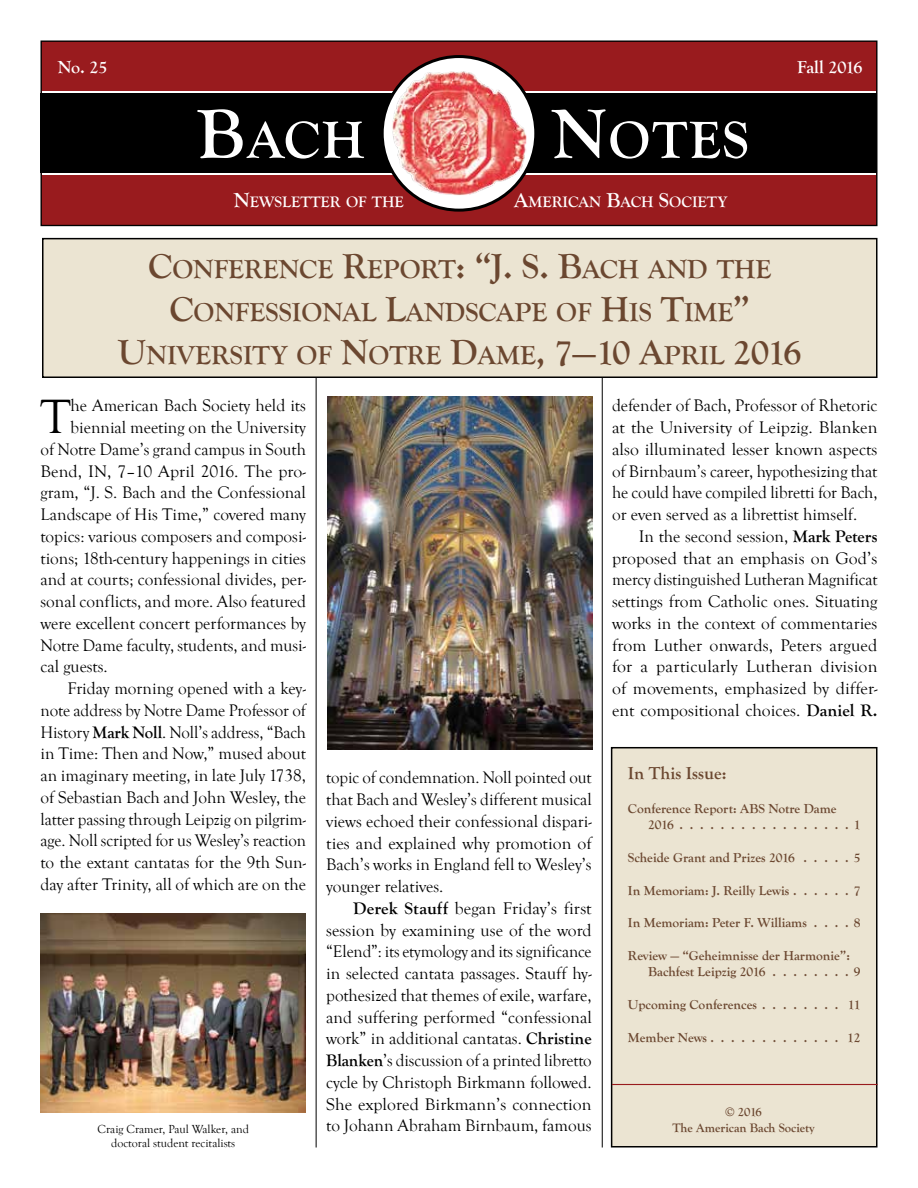
<style>
.page{position:relative;width:918px;height:1188px;background:#fff}
.page>*{position:absolute;margin:0;border:0;box-sizing:border-box;transform-origin:0 0}
.t1{font:700 54px "Goudy Old Style T";letter-spacing:.035em;color:#fff}
.t2{font:49.5px "Goudy Old Style T";color:#000}
.t3{font:700 27px/43.2px "Goudy Old Style T";color:#6b4730;text-align:center}
.t4{font:700 18px "Goudy Old Style T";letter-spacing:-.01em;color:#fff}
.t5{font:700 18px "Goudy Old Style T";color:#6b4730}
.t6{font:17.25px/21.8px "Goudy Old Style T";color:#000;text-align:justify}
.t7{font:700 15.75px "Goudy Old Style T";color:#fff}
.t8{font:700 13.5px/16.2px "Goudy Old Style T";color:#6b4730}
.t9{font:700 12.75px/15.9px "Goudy Old Style T";color:#6b4730;text-align:center}
.t10{font:12px/14.4px "Goudy Old Style T";color:#000;text-align:center}
.s1{font-size:72px}
.s2{font-size:21px}
.s3{font-size:36px}
.s4{font-weight:700}
</style>
<div class="page">
<div style="left:41px;top:41px;width:836px;height:185px;background:#991b1e"></div>
<div style="left:41px;top:41px;width:836px;height:185px;border:1px solid #000"></div>
<div style="left:42px;top:91px;width:834px;height:84px;background:#fff"></div>
<div style="left:40px;top:93px;width:838px;height:80px;background:#000"></div>
<svg style="left:382px;top:57px;width:154px;height:153px;background:#e1e0e0"></svg>
<img style="left:392px;top:71px;width:134px;height:125px">
<div style="left:381px;top:55px;width:156px;height:157px;border:3px solid #000;border-radius:50%"></div>
<hr style="left:602px;top:346px;width:1px;height:802px;background:#000">
<hr style="left:316px;top:346px;width:1px;height:802px;background:#000">
<div style="left:612px;top:748px;width:265px;height:399px;background:#ebe4d2"></div>
<div style="left:611px;top:747px;width:267px;height:401px;border:2px solid #000"></div>
<div style="left:43px;top:239px;width:834px;height:138px;background:#ebe4d2"></div>
<div style="left:42px;top:238px;width:836px;height:140px;border:2px solid #000"></div>
<hr style="left:612px;top:1084px;width:266px;height:1px;background:#991b1e">
<img style="left:327px;top:396px;width:265px;height:354px">
<img style="left:40px;top:914px;width:266px;height:199px">
<p class="t4" style="left:58px;top:57px;width:51px">No. 25</p>
<p class="t4" style="left:797px;top:57px;width:67px">Fall 2016</p>
<h1 class="t1" style="left:197px;top:110px;width:169px"><span class="s1">B</span>ACH</h1>
<h1 class="t1" style="left:552px;top:110px;width:199px"><span class="s1">N</span>OTES</h1>
<p class="t7" style="left:234px;top:193px;width:171px"><span class="s2">N</span>EWSLETTER OF THE</p>
<p class="t7" style="left:514px;top:193px;width:215px"><span class="s2">A</span>MERICAN <span class="s2">B</span>ACH <span class="s2">S</span>OCIETY</p>
<h3 class="t3" style="left:118px;top:248px;width:685px"><span class="s3">C</span>ONFERENCE <span class="s3">R</span>EPORT<span class="s3">: “J. S. B</span>ACH AND THE<br><span class="s3">C</span>ONFESSIONAL <span class="s3">L</span>ANDSCAPE OF <span class="s3">H</span>IS <span class="s3">T</span>IME<span class="s3">”<br>U</span>NIVERSITY OF <span class="s3">N</span>OTRE <span class="s3">D</span>AME<span class="s3">, 7—10 A</span>PRIL <span class="s3">2016</span></h3>
<h2 class="t2" style="left:40px;top:390px;width:32px">T</h2>
<p class="t6" style="left:71px;top:395px;width:237px">he American Bach Society held its</p>
<p class="t6" style="left:71px;top:417px;width:237px">biennial meeting on the University</p>
<p class="t6" style="left:40px;top:439px;width:267px">of Notre Dame’s grand campus in South</p>
<p class="t6" style="left:40px;top:461px;width:267px">Bend, IN, 7–10 April 2016. The pro-</p>
<p class="t6" style="left:40px;top:482px;width:267px">gram, “J. S. Bach and the Confessional</p>
<p class="t6" style="left:40px;top:504px;width:267px">Landscape of His Time,” covered many</p>
<p class="t6" style="left:40px;top:526px;width:267px">topics: various composers and composi-</p>
<p class="t6" style="left:40px;top:548px;width:267px">tions; 18th-century happenings in cities</p>
<p class="t6" style="left:40px;top:569px;width:267px">and at courts; confessional divides, per-</p>
<p class="t6" style="left:40px;top:591px;width:267px">sonal conflicts, and more. Also featured</p>
<p class="t6" style="left:40px;top:613px;width:267px">were excellent concert performances by</p>
<p class="t6" style="left:40px;top:635px;width:267px">Notre Dame faculty, students, and musi-</p>
<p class="t6" style="left:40px;top:656px;width:69px">cal guests.</p>
<p class="t6" style="left:67px;top:678px;width:240px">Friday morning opened with a key-</p>
<p class="t6" style="left:40px;top:700px;width:267px">note address by Notre Dame Professor of</p>
<p class="t6" style="left:40px;top:722px;width:267px">History <span class="s4">Mark Noll</span>. Noll’s address, “Bach</p>
<p class="t6" style="left:40px;top:743px;width:267px">in Time: Then and Now,” mused about</p>
<p class="t6" style="left:40px;top:765px;width:267px">an imaginary meeting, in late July 1738,</p>
<p class="t6" style="left:40px;top:787px;width:267px">of Sebastian Bach and John Wesley, the</p>
<p class="t6" style="left:40px;top:809px;width:267px">latter passing through Leipzig on pilgrim-</p>
<p class="t6" style="left:40px;top:830px;width:267px">age. Noll scripted for us Wesley’s reaction</p>
<p class="t6" style="left:40px;top:852px;width:267px">to the extant cantatas for the 9th Sun-</p>
<p class="t6" style="left:40px;top:874px;width:267px">day after Trinity, all of which are on the</p>
<p class="t10" style="left:98px;top:1122px;width:153px">Craig Cramer, Paul Walker, and doctoral student recitalists</p>
<p class="t6" style="left:326px;top:767px;width:267px">topic of condemnation. Noll pointed out that Bach and Wesley’s different musical views echoed their confessional dispari&shy;ties and explained why promotion of Bach’s works in England fell to Wesley’s younger relatives.</p>
<p class="t6" style="left:326px;top:898px;width:267px;text-indent:27px"><span class="s4">Derek Stauff</span> began Friday’s first session by examining use of the word “Elend”: its etymology and its significance in selected cantata passages. Stauff hy&shy;pothesized that themes of exile, warfare, and suffering performed “confessional work” in additional cantatas. <span class="s4">Christine Blanken</span>’s discussion of a printed libretto cycle by Christoph Birkmann followed.<br>She explored Birkmann’s connection to Johann Abraham Birnbaum, famous</p>
<p class="t6" style="left:612px;top:395px;width:267px">defender of Bach, Professor of Rhetoric at the University of Leipzig. Blanken also illuminated lesser known aspects of Birnbaum’s career, hypothesizing that he could have compiled libretti for Bach, or even served as a librettist himself.</p>
<p class="t6" style="left:612px;top:526px;width:267px;text-indent:27px">In the second session, <span class="s4">Mark Peters </span>proposed that an emphasis on God’s mercy distinguished Lutheran Magnificat settings from Catholic ones. Situating works in the context of commentaries from Luther onwards, Peters argued for a particularly Lutheran division of movements, emphasized by differ&shy;ent compositional choices. <span class="s4">Daniel R.</span></p>
<p class="t5" style="left:628px;top:763px;width:100px">In This Issue:</p>
<p class="t8" style="left:628px;top:801px;width:210px">Conference Report: ABS Notre Dame</p>
<p class="t8" style="left:854px;top:817px;width:8px">1</p>
<p class="t8" style="left:628px;top:850px;width:234px">Scheide Grant and Prizes 2016 . . . . . 5</p>
<p class="t8" style="left:628px;top:882px;width:167px">In Memoriam: J. Reilly Lewis......</p>
<p class="t8" style="left:854px;top:882px;width:8px">7</p>
<p class="t8" style="left:628px;top:915px;width:234px">In Memoriam: Peter F. Williams . . . . 8</p>
<p class="t8" style="left:648px;top:948px;width:214px;text-indent:-20px">Review — “Geheimnisse der Harmonie”:<br>Bachfest Leipzig 2016 . . . . . . . . 9</p>
<p class="t8" style="left:628px;top:997px;width:137px">Upcoming Conferences .........</p>
<p class="t8" style="left:848px;top:997px;width:14px">11</p>
<p class="t8" style="left:628px;top:1029px;width:87px">Member News ..............</p>
<p class="t8" style="left:847px;top:1029px;width:15px">12</p>
<p class="t9" style="left:672px;top:1104px;width:144px">© 2016<br>The American Bach Society</p>
</div>
